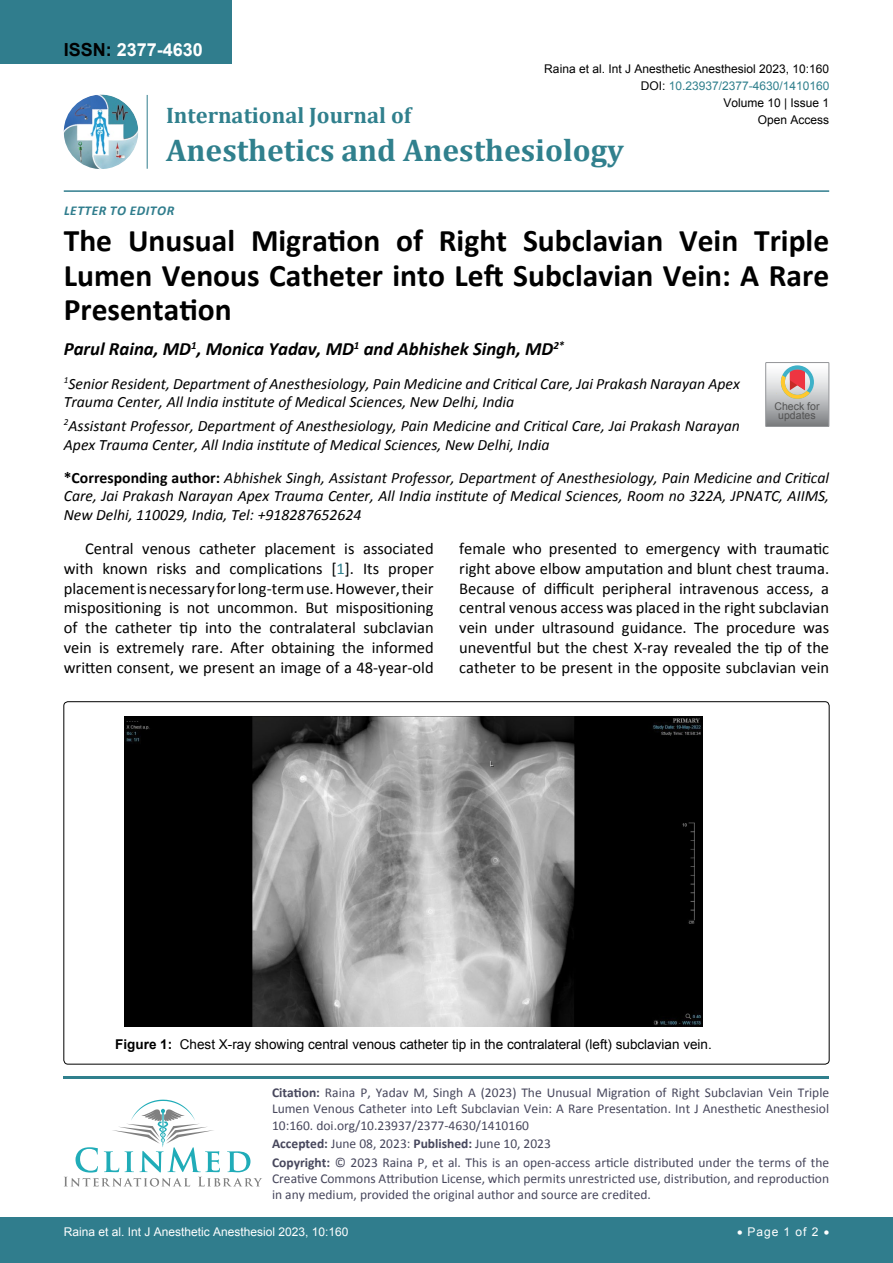
<style>
.page{position:relative;width:893px;height:1263px;background:#fff}
.page>*{position:absolute;margin:0;border:0;box-sizing:border-box;transform-origin:0 0}
.t1{font:700 31.5px/34.5px "Calibri";color:#000;text-align:justify}
.t2{font:700 31.5px "Cambria";color:#30808d}
.t3{font:700 22.5px "Cambria";color:#30808d}
.t4{font:italic 700 18.75px "Calibri";color:#000}
.t5{font:700 18px "Arial";color:#fff}
.t6{font:16.5px/19.8px "Calibri";color:#000;text-align:justify}
.t7{font:italic 15.75px/18.9px "Calibri";color:#000}
.t8{font:13.5px/16.2px "Calibri";color:#47475c}
.t9{font:13.5px "Arial";color:#000}
.t10{font:italic 700 13.5px "Calibri";letter-spacing:.04em;color:#307d8d}
.t11{font:12px "Arial";color:#000}
.t12{font:12px "Arial";color:#fff}
.t13{font:12px "Arial";color:#30808d}
.t14{font:10.65px/9.1px "Arial";color:#535353;text-align:center}
.s1{color:#000}
.s2{font-weight:700;font-style:normal}
.s3{color:#30808d}
.s4{font-weight:700}
</style>
<div class="page">
<img style="left:64px;top:95px;width:74px;height:74px;border-radius:37px">
<hr style="left:147px;top:95px;width:1px;height:74px;background:#307d8d">
<hr style="left:64px;top:190px;width:765px;height:2px;background:#307d8d">
<hr style="left:64px;top:1076px;width:765px;height:2px;background:#30808d">
<svg style="left:64px;top:1100px;width:198px;height:86px"></svg>
<div style="left:0;top:1217px;width:893px;height:46px;background:#307d8d"></div>
<div style="left:0;top:0;width:231px;height:64px;background:#307d8d"></div>
<div style="left:765px;top:362px;width:64px;height:65px;border:1px solid #939598"></div>
<svg style="left:766px;top:363px;width:63px;height:64px"></svg>
<img style="left:125px;top:717px;width:578px;height:309px">
<p class="t5" style="left:64px;top:38px;width:141px"><span class="s1">ISSN:</span> 2377-4630</p>
<p class="t11" style="left:544px;top:60px;width:286px">Raina et al. Int J Anesthetic Anesthesiol 2023, 10:160</p>
<p class="t11" style="left:723px;top:95px;width:107px">Volume 10 | Issue 1</p>
<p class="t13" style="left:641px;top:78px;width:190px"><span class="s1">DOI:</span> 10.23937/2377-4630/1410160</p>
<h2 class="t3" style="left:166px;top:100px;width:247px">International Journal of</h2>
<h1 class="t2" style="left:166px;top:128px;width:459px">Anesthetics and Anesthesiology</h1>
<p class="t11" style="left:758px;top:112px;width:73px">Open Access</p>
<p class="t10" style="left:64px;top:202px;width:109px">Letter to Editor</p>
<h1 class="t1" style="left:64px;top:223px;width:767px">The Unusual Migration of Right Subclavian Vein Triple Lumen Venous Catheter into Left Subclavian Vein: A Rare Presentation</h1>
<p class="t4" style="left:64px;top:337px;width:502px">Parul Raina, MD<sup>1</sup>, Monica Yadav, MD<sup>1</sup> and Abhishek Singh, MD<sup>2*</sup></p>
<p class="t7" style="left:64px;top:373px;width:678px"><sup>1</sup>Senior Resident, Department of Anesthesiology, Pain Medicine and Critical Care, Jai Prakash Narayan Apex<br>Trauma Center, All India institute of Medical Sciences, New Delhi, India</p>
<p class="t7" style="left:64px;top:415px;width:678px"><sup>2</sup>Assistant Professor, Department of Anesthesiology, Pain Medicine and Critical Care, Jai Prakash Narayan<br>Apex Trauma Center, All India institute of Medical Sciences, New Delhi, India</p>
<p class="t7" style="left:64px;top:467px;width:767px;text-align:justify"><span class="s2">*Corresponding author:</span> Abhishek Singh, Assistant Professor, Department of Anesthesiology, Pain Medicine and Critical Care, Jai Prakash Narayan Apex Trauma Center, All India institute of Medical Sciences, Room no 322A, JPNATC, AIIMS, New Delhi, 110029, India, Tel: +918287652624</p>
<p class="t14" style="left:774px;top:402px;width:47px">Check for updates</p>
<p class="t6" style="left:64px;top:539px;width:371px;text-indent:21px">Central venous catheter placement is associated with known risks and complications [<span class="s3">1</span>]. Its proper placement is necessary for long-term use. However, their mispositioning is not uncommon. But mispositioning of the catheter tip into the contralateral subclavian vein is extremely rare. After obtaining the informed written consent, we present an image of a 48-year-old</p>
<p class="t6" style="left:459px;top:539px;width:371px">female who presented to emergency with traumatic right above elbow amputation and blunt chest trauma.<br>Because of difficult peripheral intravenous access, a central venous access was placed in the right subclavian vein under ultrasound guidance. The procedure was uneventful but the chest X-ray revealed the tip of the catheter to be present in the opposite subclavian vein</p>
<p class="t9" style="left:115px;top:1035px;width:598px"><span class="s4">Figure 1:</span> Chest X-ray showing central venous catheter tip in the contralateral (left) subclavian vein.</p>
<p class="t8" style="left:272px;top:1084px;width:559px;text-align:justify"><span class="s4">Citation:</span> Raina P, Yadav M, Singh A (2023) The Unusual Migration of Right Subclavian Vein Triple Lumen Venous Catheter into Left Subclavian Vein: A Rare Presentation. Int J Anesthetic Anesthesiol 10:160. doi.org/10.23937/2377-4630/1410160</p>
<p class="t8" style="left:272px;top:1134px;width:559px;line-height:18.6px"><span class="s4">Accepted:</span> June 08, 2023: <span class="s4">Published:</span> June 10, 2023<br><span class="s4">Copyright:</span> © 2023 Raina P, et al. This is an open-access article distributed under the terms of the</p>
<p class="t8" style="left:272px;top:1170px;width:559px">Creative Commons Attribution License, which permits unrestricted use, distribution, and reproduction in any medium, provided the original author and source are credited.</p>
<p class="t12" style="left:737px;top:1223px;width:94px">• Page 1 of 2 •</p>
<p class="t12" style="left:64px;top:1223px;width:286px">Raina et al. Int J Anesthetic Anesthesiol 2023, 10:160</p>
</div>
